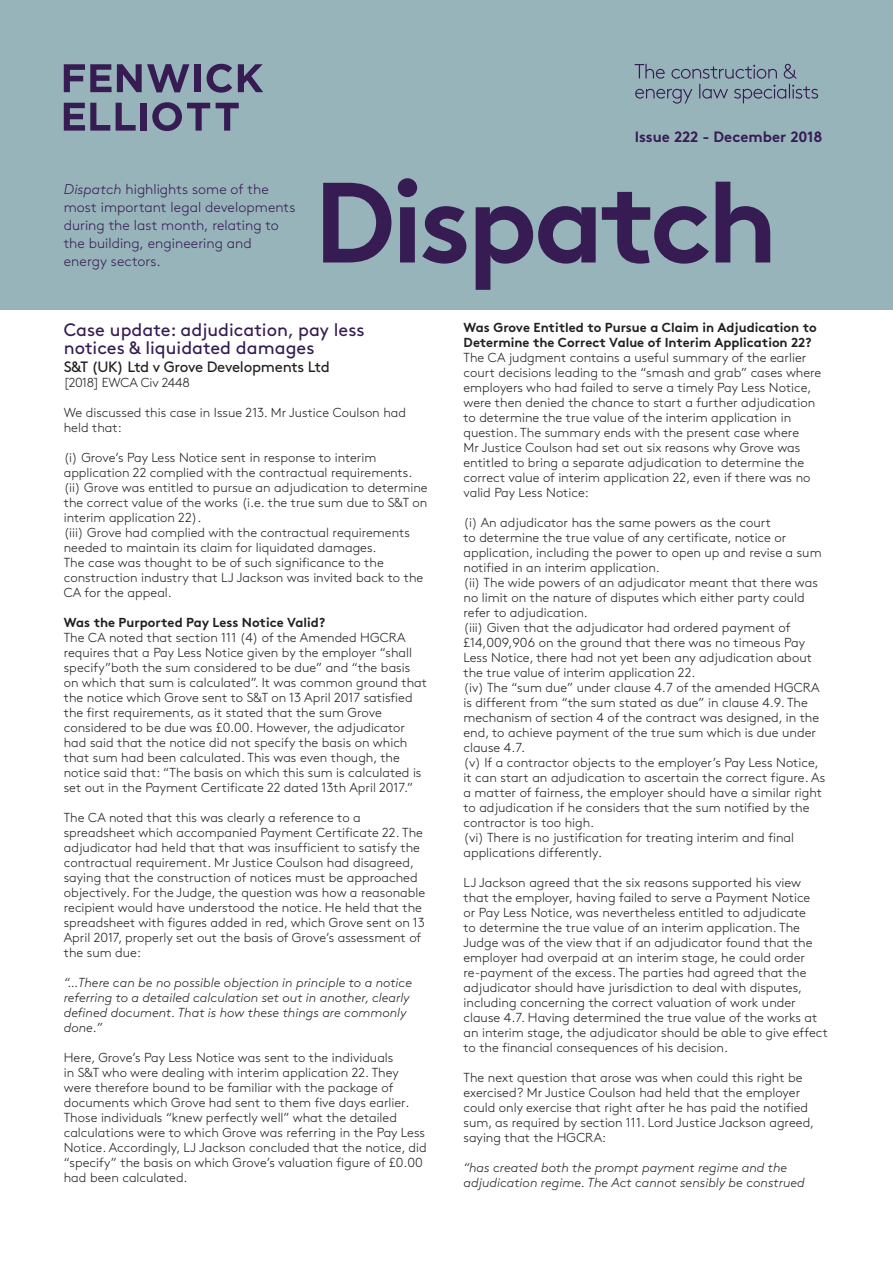
<style>
.page{position:relative;width:893px;height:1263px;background:#fff}
.page>*{position:absolute;margin:0;border:0;box-sizing:border-box;transform-origin:0 0}
.t1{font:18px/18px "Brown";color:#361c53}
.t2{font:15px "Brown";letter-spacing:-.02em;color:#231f20}
.t3{font:700 15px "Brown";color:#361c53}
.t4{font:300 14.25px/18px "Brown";letter-spacing:.005em;color:#361c53}
.t5{font:300 13.05px/15px "Brown";color:#231f20}
.t6{font:italic 300 13.05px/15px "Brown";color:#231f20}
.t7{font:700 13.05px/15px "Brown";color:#231f20}
.t8{font:300 13.05px "Brown";letter-spacing:-.02em;color:#231f20}
.s1{font-style:italic}
</style>
<div class="page">
<div style="left:0;top:0;width:893px;height:309px;background:#98b4bb"></div>
<svg style="left:64px;top:64px;width:125px;height:28px"></svg>
<div style="left:195px;top:64px;width:6px;height:28px;background:#361c53"></div>
<svg style="left:207px;top:64px;width:25px;height:29px"></svg>
<svg style="left:238px;top:64px;width:25px;height:28px"></svg>
<svg style="left:64px;top:103px;width:46px;height:28px"></svg>
<svg style="left:116px;top:103px;width:20px;height:28px"></svg>
<div style="left:141px;top:103px;width:6px;height:28px;background:#361c53"></div>
<svg style="left:152px;top:102px;width:58px;height:29px"></svg>
<svg style="left:216px;top:103px;width:23px;height:28px"></svg>
<svg style="left:635px;top:64px;width:183px;height:40px"></svg>
<svg style="left:323px;top:178px;width:447px;height:112px"></svg>
<p class="t4" style="left:64px;top:179px;width:233px"><span class="s1">Dispatch</span> highlights some of the most important legal developments during the last month, relating to the building, engineering and energy sectors.</p>
<p class="t1" style="left:64px;top:320px;width:302px">Case update: adjudication, pay less notices &amp; liquidated damages</p>
<p class="t2" style="left:64px;top:356px;width:268px">S&amp;T (UK) Ltd v Grove Developments Ltd</p>
<p class="t8" style="left:64px;top:373px;width:128px">[2018] EWCA Civ 2448</p>
<p class="t5" style="left:64px;top:404px;width:344px">We discussed this case in Issue 213. Mr Justice Coulson had held that:</p>
<p class="t5" style="left:64px;top:449px;width:350px">(i) Grove’s Pay Less Notice sent in response to interim application 22 complied with the contractual requirements.</p>
<p class="t5" style="left:64px;top:479px;width:365px;text-align:justify">(ii) Grove was entitled to pursue an adjudication to determine the correct value of the works (i.e. the true sum due to S&amp;T on interim application 22).</p>
<p class="t5" style="left:64px;top:524px;width:348px">(iii) Grove had complied with the contractual requirements needed to maintain its claim for liquidated damages.</p>
<p class="t5" style="left:64px;top:554px;width:361px">The case was thought to be of such significance to the construction industry that LJ Jackson was invited back to the<br>CA for the appeal.</p>
<p class="t7" style="left:64px;top:614px;width:263px">Was the Purported Pay Less Notice Valid?</p>
<p class="t5" style="left:64px;top:629px;width:365px">The CA noted that section 111 (4) of the Amended HGCRA requires that a Pay Less Notice given by the employer “shall specify”both the sum considered to be due” and “the basis on which that sum is calculated”. It was common ground that the notice which Grove sent to S&amp;T on 13 April 2017 satisfied the first requirements, as it stated that the sum Grove considered to be due was £0.00. However, the adjudicator had said that the notice did not specify the basis on which that sum had been calculated. This was even though, the notice said that: “The basis on which this sum is calculated is set out in the Payment Certificate 22 dated 13th April 2017.”</p>
<p class="t5" style="left:64px;top:809px;width:363px">The CA noted that this was clearly a reference to a spreadsheet which accompanied Payment Certificate 22. The adjudicator had held that that was insufficient to satisfy the contractual requirement. Mr Justice Coulson had disagreed, saying that the construction of notices must be approached objectively. For the Judge, the question was how a reasonable recipient would have understood the notice. He held that the spreadsheet with figures added in red, which Grove sent on 13<br>April 2017, properly set out the basis of Grove’s assessment of the sum due:</p>
<p class="t6" style="left:64px;top:974px;width:350px">“…There can be no possible objection in principle to a notice referring to a detailed calculation set out in another, clearly defined document. That is how these things are commonly done.”</p>
<p class="t5" style="left:64px;top:1049px;width:364px">Here, Grove’s Pay Less Notice was sent to the individuals<br>in S&amp;T who were dealing with interim application 22. They were therefore bound to be familiar with the package of documents which Grove had sent to them five days earlier.<br>Those individuals “knew perfectly well” what the detailed calculations were to which Grove was referring in the Pay Less Notice. Accordingly, LJ Jackson concluded that the notice, did “specify” the basis on which Grove’s valuation figure of £0.00 had been calculated.</p>
<p class="t3" style="left:635px;top:124px;width:189px">Issue 222 - December 2018</p>
<p class="t7" style="left:463px;top:319px;width:355px">Was Grove Entitled to Pursue a Claim in Adjudication to<br>Determine the Correct Value of Interim Application 22?</p>
<p class="t5" style="left:463px;top:349px;width:359px">The CA judgment contains a useful summary of the earlier court decisions leading to the “smash and grab” cases where employers who had failed to serve a timely Pay Less Notice, were then denied the chance to start a further adjudication to determine the true value of the interim application in question. The summary ends with the present case where<br>Mr Justice Coulson had set out six reasons why Grove was entitled to bring a separate adjudication to determine the correct value of interim application 22, even if there was no valid Pay Less Notice:</p>
<p class="t5" style="left:463px;top:514px;width:360px">(i) An adjudicator has the same powers as the court<br>to determine the true value of any certificate, notice or application, including the power to open up and revise a sum notified in an interim application.</p>
<p class="t5" style="left:463px;top:574px;width:356px">(ii) The wide powers of an adjudicator meant that there was no limit on the nature of disputes which either party could refer to adjudication.</p>
<p class="t5" style="left:463px;top:619px;width:350px">(iii) Given that the adjudicator had ordered payment of £14,009,906 on the ground that there was no timeous Pay Less Notice, there had not yet been any adjudication about the true value of interim application 22.</p>
<p class="t5" style="left:463px;top:679px;width:358px">(iv) The “sum due” under clause 4.7 of the amended HGCRA is different from “the sum stated as due” in clause 4.9. The mechanism of section 4 of the contract was designed, in the end, to achieve payment of the true sum which is due under clause 4.7.</p>
<p class="t5" style="left:463px;top:754px;width:363px">(v) If a contractor objects to the employer’s Pay Less Notice, it can start an adjudication to ascertain the correct figure. As a matter of fairness, the employer should have a similar right to adjudication if he considers that the sum notified by the contractor is too high.</p>
<p class="t5" style="left:463px;top:829px;width:332px">(vi) There is no justification for treating interim and final applications differently.</p>
<p class="t5" style="left:463px;top:874px;width:366px">LJ Jackson agreed that the six reasons supported his view that the employer, having failed to serve a Payment Notice<br>or Pay Less Notice, was nevertheless entitled to adjudicate<br>to determine the true value of an interim application. The Judge was of the view that if an adjudicator found that the employer had overpaid at an interim stage, he could order re-payment of the excess. The parties had agreed that the adjudicator should have jurisdiction to deal with disputes, including concerning the correct valuation of work under clause 4.7. Having determined the true value of the works at an interim stage, the adjudicator should be able to give effect to the financial consequences of his decision.</p>
<p class="t5" style="left:463px;top:1069px;width:352px">The next question that arose was when could this right be exercised? Mr Justice Coulson had held that the employer could only exercise that right after he has paid the notified sum, as required by section 111. Lord Justice Jackson agreed, saying that the HGCRA:</p>
<p class="t6" style="left:463px;top:1159px;width:343px">“has created both the prompt payment regime and the adjudication regime. The Act cannot sensibly be construed</p>
</div>
